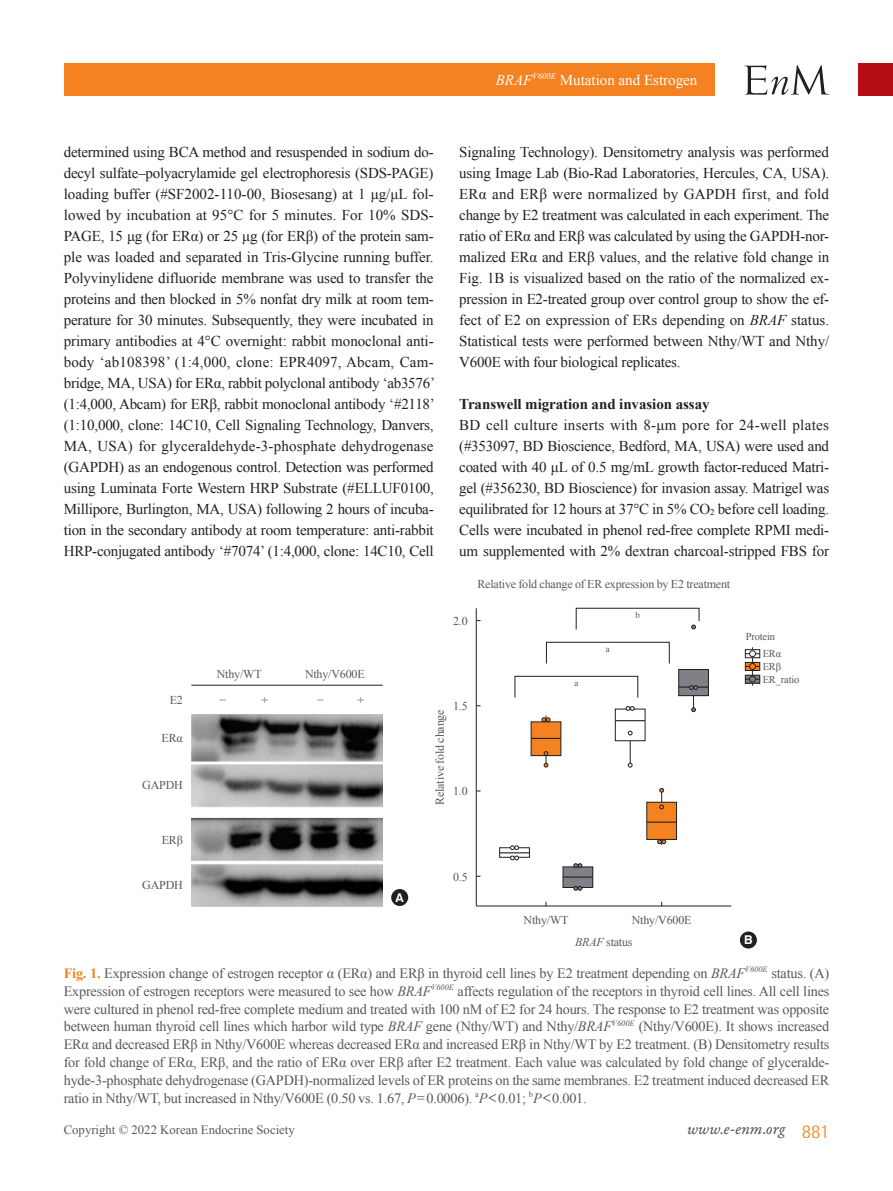
<style>
.page{position:relative;width:893px;height:1191px;background:#fff}
.page>*{position:absolute;margin:0;border:0;box-sizing:border-box;transform-origin:0 0}
.t1{font:16.5px "Garamond Premr Pro It Capt";color:#57585a}
.본문_0{font:15px/21px "Times New Roman";letter-spacing:-.015em;color:#231f20;text-align:justify}
.소제목2{font:700 15px "Times New Roman";letter-spacing:-.005em;color:#231f20}
.t2{font:15px "Times New Roman";color:#fff}
.표그림제목{font:14.25px/17.9px "Times New Roman";letter-spacing:-.015em;color:#57585a;text-align:justify}
.t3{font:12.75px "Times New Roman";color:#57585a}
.t4{font:700 12.15px "Swiss 721 BT";color:#fff}
.그림지문{font:12px "Times New Roman";letter-spacing:-.015em;color:#57585a}
.그림지문-2{font:10.5px "Times New Roman";letter-spacing:-.015em;color:#57585a}
.그림지문-3{font:9px "Times New Roman";color:#57585a}
.s1{font-style:italic}
.s2{font-size:8.7px}
.s3{font-weight:700;color:#f58220}
.s4{font-family:"Dotum"}
.s5{font-family:"Rotis Semi Sans Std";font-weight:300;font-size:19.5px;color:#f58220}
</style>
<div class="page">
<div style="left:859px;top:64px;width:34px;height:32px;background:#b50e16"></div>
<div style="left:64px;top:64px;width:650px;height:32px;background:#f58220"></div>
<svg style="left:744px;top:65px;width:85px;height:30px"></svg>
<img style="left:191px;top:714px;width:192px;height:192px">
<hr style="left:546px;top:715px;width:1px;height:50px;background:#231f20">
<hr style="left:661px;top:790px;width:1px;height:55px;background:#231f20">
<hr style="left:630px;top:724px;width:1px;height:41px;background:#231f20">
<div style="left:531px;top:722px;width:30px;height:33px;background:#f58220"></div>
<div style="left:647px;top:802px;width:29px;height:37px;background:#f58220"></div>
<div style="left:646px;top:802px;width:31px;height:37px;border:1px solid #231f20"></div>
<div style="left:563px;top:867px;width:30px;height:20px;background:#7f8187"></div>
<div style="left:563px;top:866px;width:30px;height:21px;border:1px solid #231f20"></div>
<div style="left:679px;top:669px;width:29px;height:26px;background:#7f8187"></div>
<div style="left:678px;top:669px;width:31px;height:27px;border:1px solid #231f20"></div>
<div style="left:499px;top:847px;width:31px;height:10px;border:1px solid #231f20"></div>
<div style="left:615px;top:709px;width:30px;height:31px;background:#fff"></div>
<div style="left:615px;top:709px;width:30px;height:32px;border:1px solid #231f20"></div>
<hr style="left:476px;top:608px;width:1px;height:298px;background:#231f20">
<div style="left:515px;top:676px;width:123px;height:22px;border:1px solid #231f20"></div>
<div style="left:546px;top:642px;width:123px;height:22px;border:1px solid #231f20"></div>
<hr style="left:476px;top:905px;width:255px;height:1px;background:#231f20">
<hr style="left:191px;top:685px;width:192px;height:1px;background:#231f20">
<div style="left:740px;top:931px;width:17px;height:17px;background:#231f20;border-radius:50%"></div>
<div style="left:391px;top:889px;width:17px;height:17px;background:#231f20;border-radius:50%"></div>
<hr style="left:531px;top:738px;width:30px;height:1px;background:#231f20">
<svg style="left:647px;top:821px;width:29px;height:1px"></svg>
<hr style="left:563px;top:876px;width:30px;height:1px;background:#231f20">
<hr style="left:615px;top:720px;width:30px;height:1px;background:#231f20">
<svg style="left:544px;top:751px;width:4px;height:4px"></svg>
<svg style="left:659px;top:804px;width:5px;height:5px"></svg>
<svg style="left:576px;top:608px;width:123px;height:22px"></svg>
<svg style="left:542px;top:717px;width:8px;height:5px"></svg>
<svg style="left:657px;top:839px;width:9px;height:5px"></svg>
<svg style="left:574px;top:863px;width:8px;height:4px"></svg>
<svg style="left:574px;top:886px;width:8px;height:4px"></svg>
<svg style="left:679px;top:682px;width:29px;height:30px"></svg>
<svg style="left:745px;top:647px;width:15px;height:38px"></svg>
<div style="left:749px;top:676px;width:7px;height:6px;border:1px solid #231f20;border-radius:50%"></div>
<svg style="left:626px;top:706px;width:8px;height:4px"></svg>
<svg style="left:500px;top:845px;width:29px;height:15px"></svg>
<svg style="left:628px;top:731px;width:4px;height:4px"></svg>
<svg style="left:628px;top:763px;width:4px;height:4px"></svg>
<svg style="left:544px;top:763px;width:4px;height:4px"></svg>
<svg style="left:659px;top:788px;width:5px;height:4px"></svg>
<p class="t2" style="left:496px;top:70px;width:203px"><span class="s1">BRAF</span><sup>V600E</sup> Mutation and Estrogen</p>
<p class="본문_0" style="left:64px;top:141px;width:373px">determined using BCA method and resuspended in sodium do&shy;decyl sulfate–polyacrylamide gel electrophoresis (SDS-PAGE) loading buffer (#SF2002-110-00, Biosesang) at 1 μg/μL fol&shy;lowed by incubation at 95°C for 5 minutes. For 10% SDS-PAGE, 15 μg (for ERα) or 25 μg (for ERβ) of the protein sam&shy;ple was loaded and separated in Tris-Glycine running buffer.<br>Polyvinylidene difluoride membrane was used to transfer the proteins and then blocked in 5% nonfat dry milk at room tem&shy;perature for 30 minutes. Subsequently, they were incubated in primary antibodies at 4°C overnight: rabbit monoclonal anti&shy;body ‘ab108398’ (1:4,000, clone: EPR4097, Abcam, Cam&shy;bridge, MA, USA) for ERα, rabbit polyclonal antibody ‘ab3576’ (1:4,000, Abcam) for ERβ, rabbit monoclonal antibody ‘#2118’ (1:10,000, clone: 14C10, Cell Signaling Technology, Danvers, MA, USA) for glyceraldehyde-3-phosphate dehydrogenase (GAPDH) as an endogenous control. Detection was performed using Luminata Forte Western HRP Substrate (#ELLUF0100, Millipore, Burlington, MA, USA) following 2 hours of incuba&shy;tion in the secondary antibody at room temperature: anti-rabbit HRP-conjugated antibody ‘#7074’ (1:4,000, clone: 14C10, Cell</p>
<p class="본문_0" style="left:459px;top:141px;width:372px">Signaling Technology). Densitometry analysis was performed using Image Lab (Bio-Rad Laboratories, Hercules, CA, USA).<br>ERα and ERβ were normalized by GAPDH first, and fold change by E2 treatment was calculated in each experiment. The ratio of ERα and ERβ was calculated by using the GAPDH-nor&shy;malized ERα and ERβ values, and the relative fold change in Fig. 1B is visualized based on the ratio of the normalized ex&shy;pression in E2-treated group over control group to show the ef&shy;fect of E2 on expression of ERs depending on <span class="s1">BRAF</span> status.<br>Statistical tests were performed between Nthy/WT and Nthy/ V600E with four biological replicates.</p>
<p class="소제목2" style="left:459px;top:394px;width:252px">Transwell migration and invasion assay</p>
<p class="본문_0" style="left:459px;top:414px;width:371px">BD cell culture inserts with 8-μm pore for 24-well plates (#353097, BD Bioscience, Bedford, MA, USA) were used and coated with 40 μL of 0.5 mg/mL growth factor-reduced Matri&shy;gel (#356230, BD Bioscience) for invasion assay. Matrigel was equilibrated for 12 hours at 37°C in 5% CO<span class="s2">2</span> before cell loading.<br>Cells were incubated in phenol red-free complete RPMI medi&shy;um supplemented with 2% dextran charcoal-stripped FBS for</p>
<p class="그림지문" style="left:217px;top:665px;width:46px">Nthy/WT</p>
<p class="그림지문" style="left:305px;top:665px;width:61px">Nthy/V600E</p>
<p class="그림지문" style="left:170px;top:691px;width:15px">E2</p>
<p class="그림지문" style="left:220px;top:691px;width:8px">−</p>
<p class="그림지문" style="left:262px;top:691px;width:8px">+</p>
<p class="그림지문" style="left:317px;top:691px;width:8px">−</p>
<p class="그림지문" style="left:357px;top:691px;width:8px">+</p>
<p class="그림지문" style="left:162px;top:730px;width:23px">ERα</p>
<p class="그림지문" style="left:142px;top:776px;width:42px">GAPDH</p>
<p class="그림지문" style="left:162px;top:832px;width:23px">ERβ</p>
<p class="그림지문" style="left:142px;top:876px;width:42px">GAPDH</p>
<p class="t4" style="left:396px;top:890px;width:10px">A</p>
<p class="그림지문" style="left:453px;top:612px;width:16px">2.0</p>
<p class="그림지문" style="left:477px;top:576px;width:254px">Relative fold change of ER expression by E2 treatment</p>
<p class="그림지문-3" style="left:606px;top:642px;width:5px">a</p>
<p class="그림지문-3" style="left:635px;top:608px;width:6px">b</p>
<p class="그림지문" style="left:432px;top:804px;width:97px;rotate:-90deg">Relative fold change</p>
<p class="그림지문" style="left:453px;top:698px;width:16px">1.5</p>
<p class="그림지문" style="left:453px;top:783px;width:16px">1.0</p>
<p class="그림지문-3" style="left:574px;top:676px;width:5px">a</p>
<p class="그림지문-2" style="left:746px;top:629px;width:31px">Protein</p>
<p class="그림지문-2" style="left:763px;top:659px;width:20px">ERβ</p>
<p class="그림지문-2" style="left:763px;top:672px;width:38px">ER_ratio</p>
<p class="그림지문-2" style="left:763px;top:646px;width:20px">ERα</p>
<p class="그림지문" style="left:453px;top:868px;width:16px">0.5</p>
<p class="그림지문" style="left:524px;top:912px;width:46px">Nthy/WT</p>
<p class="그림지문" style="left:632px;top:912px;width:61px">Nthy/V600E</p>
<p class="그림지문" style="left:575px;top:933px;width:59px"><span class="s1">BRAF</span> status</p>
<p class="t4" style="left:744px;top:932px;width:10px">B</p>
<p class="표그림제목" style="left:64px;top:964px;width:767px"><span class="s3">Fig. 1.</span> Expression change of estrogen receptor α (ERα) and ERβ in thyroid cell lines by E2 treatment depending on <span class="s1">BRAF</span><sup>V600E</sup> status. (A)<br>Expression of estrogen receptors were measured to see how <span class="s1">BRAF</span><sup>V600E</sup> affects regulation of the receptors in thyroid cell lines. All cell lines were cultured in phenol red-free complete medium and treated with 100 nM of E2 for 24 hours. The response to E2 treatment was opposite between human thyroid cell lines which harbor wild type <span class="s1">BRAF</span> gene (Nthy/WT) and Nthy/<span class="s1">BRAF</span><sup>V600E</sup> (Nthy/V600E). It shows increased ERα and decreased ERβ in Nthy/V600E whereas decreased ERα and increased ERβ in Nthy/WT by E2 treatment. (B) Densitometry results for fold change of ERα, ERβ, and the ratio of ERα over ERβ after E2 treatment. Each value was calculated by fold change of glyceralde&shy;hyde-3-phosphate dehydrogenase (GAPDH)-normalized levels of ER proteins on the same membranes. E2 treatment induced decreased ER ratio in Nthy/WT, but increased in Nthy/V600E (0.50 vs. 1.67, <span class="s1">P</span><span class="s4">=</span>0.0006). <sup>a</sup><span class="s1">P</span><span class="s4">&lt;</span>0.01; <sup>b</sup><span class="s1">P</span><span class="s4">&lt;</span>0.001.</p>
<p class="t3" style="left:64px;top:1120px;width:233px">Copyright © 2022 Korean Endocrine Society</p>
<p class="t1" style="left:687px;top:1118px;width:144px">www.e-enm.org <span class="s5">881</span></p>
</div>
